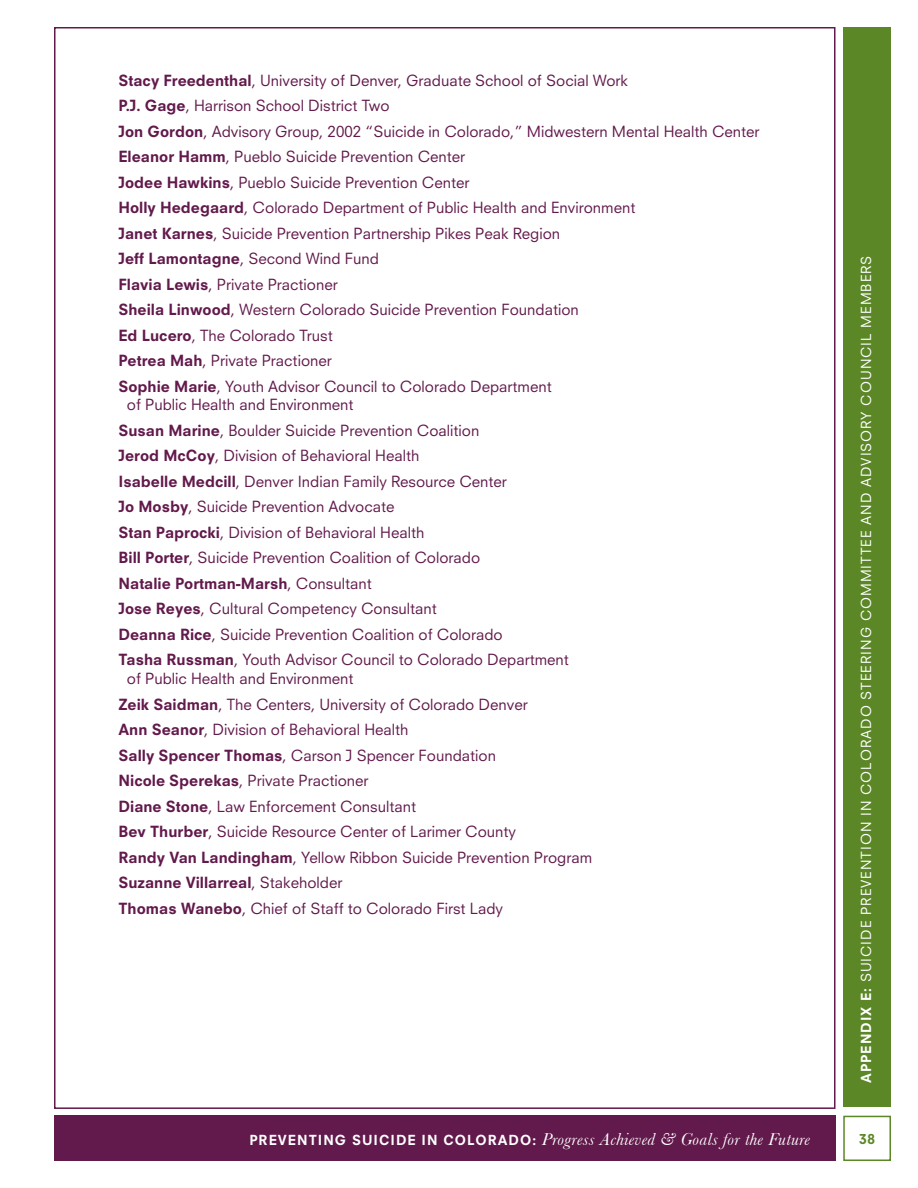
<style>
.page{position:relative;width:918px;height:1188px;background:#fff}
.page>*{position:absolute;margin:0;border:0;box-sizing:border-box;transform-origin:0 0}
.t1{font:italic 18px "Baskerville";letter-spacing:.02em;color:#fff}
.t2{font:15px/25.5px "Neuzeit S";color:#62194b}
.t3{font:13.5px "Neuzeit S";letter-spacing:.075em;color:#fff}
.t4{font:800 13.5px "Neuzeit S";color:#5c8727}
.s1{font-weight:800}
.s2{font-family:"Neuzeit S";font-weight:800;font-style:normal;font-size:13.5px}
</style>
<div class="page">
<div style="left:54px;top:1116px;width:782px;height:45px;background:#62194b"></div>
<div style="left:843px;top:1116px;width:48px;height:45px;border:2px solid #5c8727"></div>
<div style="left:843px;top:27px;width:48px;height:1080px;background:#5c8727"></div>
<p class="t2" style="left:118px;top:67px;width:643px"><span class="s1">Stacy Freedenthal</span>, University of Denver, Graduate School of Social Work<br><span class="s1">P.J. Gage</span>, Harrison School District Two<br><span class="s1">Jon Gordon</span>, Advisory Group, 2002 “Suicide in Colorado,” Midwestern Mental Health Center <span class="s1">Eleanor Hamm</span>, Pueblo Suicide Prevention Center<br><span class="s1">Jodee Hawkins</span>, Pueblo Suicide Prevention Center<br><span class="s1">Holly Hedegaard</span>, Colorado Department of Public Health and Environment<br><span class="s1">Janet Karnes</span>, Suicide Prevention Partnership Pikes Peak Region<br><span class="s1">Jeff Lamontagne</span>, Second Wind Fund<br><span class="s1">Flavia Lewis</span>, Private Practioner<br><span class="s1">Sheila Linwood</span>, Western Colorado Suicide Prevention Foundation<br><span class="s1">Ed Lucero</span>, The Colorado Trust<br><span class="s1">Petrea Mah</span>, Private Practioner<br><span class="s1">Sophie Marie</span>, Youth Advisor Council to Colorado Department</p>
<p class="t2" style="left:118px;top:392px;width:452px;text-indent:8px">of Public Health and Environment<br><span class="s1">Susan Marine</span>, Boulder Suicide Prevention Coalition<br><span class="s1">Jerod McCoy</span>, Division of Behavioral Health<br><span class="s1">Isabelle Medcill</span>, Denver Indian Family Resource Center<br><span class="s1">Jo Mosby</span>, Suicide Prevention Advocate<br><span class="s1">Stan Paprocki</span>, Division of Behavioral Health<br><span class="s1">Bill Porter</span>, Suicide Prevention Coalition of Colorado<br><span class="s1">Natalie Portman-Marsh</span>, Consultant<br><span class="s1">Jose Reyes</span>, Cultural Competency Consultant<br><span class="s1">Deanna Rice</span>, Suicide Prevention Coalition of Colorado<br><span class="s1">Tasha Russman</span>, Youth Advisor Council to Colorado Department</p>
<p class="t2" style="left:118px;top:666px;width:475px;text-indent:8px">of Public Health and Environment<br><span class="s1">Zeik Saidman</span>, The Centers, University of Colorado Denver<br><span class="s1">Ann Seanor</span>, Division of Behavioral Health<br><span class="s1">Sally Spencer Thomas</span>, Carson J Spencer Foundation<br><span class="s1">Nicole Sperekas</span>, Private Practioner<br><span class="s1">Diane Stone</span>, Law Enforcement Consultant<br><span class="s1">Bev Thurber</span>, Suicide Resource Center of Larimer County<br><span class="s1">Randy Van Landingham</span>, Yellow Ribbon Suicide Prevention Program <span class="s1">Suzanne Villarreal</span>, Stakeholder<br><span class="s1">Thomas Wanebo</span>, Chief of Staff to Colorado First Lady</p>
<p class="t3" style="left:858px;top:1083px;width:829px;rotate:-90deg"><span class="s1">APPENDIX E:</span> SUICIDE PREVENTION IN COLORADO STEERING COMMITTEE AND ADVISORY COUNCIL MEMBERS</p>
<p class="t1" style="left:249px;top:1128px;width:562px"><span class="s2">PREVENTING SUICIDE IN COLORADO:</span> Progress Achieved &amp; Goals for the Future</p>
<p class="t4" style="left:859px;top:1131px;width:18px">38</p>
</div>
